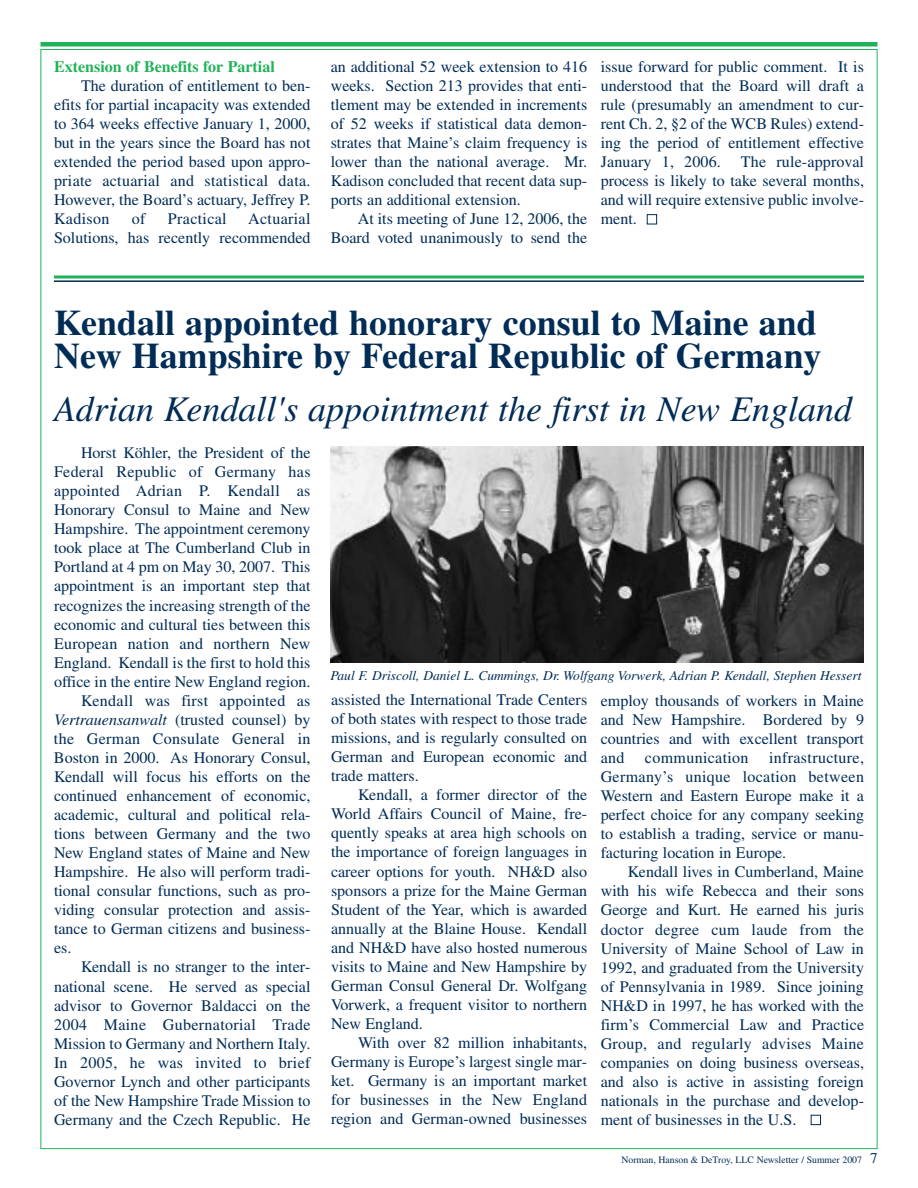
<style>
.page{position:relative;width:918px;height:1188px;background:#fff}
.page>*{position:absolute;margin:0;border:0;box-sizing:border-box;transform-origin:0 0}
.t1{font:700 36px/33px "Times";color:#002c55}
.t2{font:italic 36px "Times";color:#002c55}
.t3{font:16.05px/19px "Times";color:#002c55;text-align:justify}
.t4{font:16.05px "Times";letter-spacing:.02em;color:#002c55}
.t5{font:700 16.05px "Times";color:#21b259}
.t6{font:italic 13.5px "Times";color:#002c55}
.t7{font:9.75px "Times";color:#002c55}
.s1{font-style:italic}
.s2{font-size:15px}
</style>
<div class="page">
<div style="left:41px;top:42px;width:836px;height:5px;background:#21b259"></div>
<div style="left:647px;top:214px;width:10px;height:10px;border:1px solid #002c55"></div>
<div style="left:811px;top:1115px;width:10px;height:10px;border:1px solid #002c55"></div>
<hr style="left:54px;top:275px;width:810px;height:3px;background:#21b259">
<hr style="left:54px;top:280px;width:810px;height:2px;background:#002c55">
<img style="left:331px;top:446px;width:533px;height:216px">
<p class="t5" style="left:54px;top:57px;width:222px">Extension of Benefits for Partial</p>
<p class="t3" style="left:54px;top:78px;width:258px;text-indent:27px">The duration of entitlement to ben&shy;efits for partial incapacity was extended to 364 weeks effective January 1, 2000, but in the years since the Board has not extended the period based upon appro&shy;priate actuarial and statistical data.<br>However, the Board’s actuary, Jeffrey P.<br>Kadison</p>
<p class="t3" style="left:54px;top:211px;width:258px;text-align:right">Actuarial<br>Solutions, has recently recommended</p>
<p class="t3" style="left:132px;top:211px;width:15px">of</p>
<p class="t4" style="left:168px;top:213px;width:60px">Practical</p>
<p class="t3" style="left:331px;top:59px;width:258px">an additional 52 week extension to 416 weeks. Section 213 provides that enti&shy;tlement may be extended in increments of 52 weeks if statistical data demon&shy;strates that Maine’s claim frequency is lower than the national average. Mr.<br>Kadison concluded that recent data sup&shy;ports an additional extension.</p>
<p class="t3" style="left:331px;top:211px;width:258px;text-align:right">At its meeting of June 12, 2006, the<br>Board voted unanimously to send the</p>
<p class="t3" style="left:601px;top:59px;width:265px">issue forward for public comment. It is understood that the Board will draft a rule (presumably an amendment to cur&shy;rent Ch. 2, §2 of the WCB Rules) extend&shy;ing the period of entitlement effective January 1, 2006. The rule-approval process is likely to take several months, and will require extensive public involve&shy;ment.</p>
<h1 class="t1" style="left:54px;top:306px;width:769px">Kendall appointed honorary consul to Maine and<br>New Hampshire by Federal Republic of Germany</h1>
<h1 class="t2" style="left:54px;top:396px;width:800px">Adrian Kendall's appointment the first in New England</h1>
<p class="t3" style="left:81px;top:445px;width:231px">Horst Köhler, the President of the</p>
<p class="t4" style="left:54px;top:466px;width:258px">Federal Republic of Germany has</p>
<p class="t4" style="left:54px;top:485px;width:258px">appointed Adrian P. Kendall as</p>
<p class="t3" style="left:54px;top:502px;width:258px">Honorary Consul to Maine and New</p>
<p class="t3" style="left:54px;top:521px;width:258px">Hampshire. The appointment ceremony</p>
<p class="t3" style="left:54px;top:540px;width:258px">took place at The Cumberland Club in</p>
<p class="t3" style="left:54px;top:559px;width:258px">Portland at 4 pm on May 30, 2007. This</p>
<p class="t3" style="left:54px;top:578px;width:258px">appointment is an important step that</p>
<p class="t3" style="left:54px;top:597px;width:258px">recognizes the increasing strength of the</p>
<p class="t3" style="left:54px;top:616px;width:258px">economic and cultural ties between this</p>
<p class="t3" style="left:54px;top:635px;width:258px">European nation and northern New</p>
<p class="t3" style="left:54px;top:654px;width:258px">England. Kendall is the first to hold this</p>
<p class="t3" style="left:54px;top:673px;width:258px">office in the entire New England region.</p>
<p class="t4" style="left:81px;top:695px;width:231px">Kendall was first appointed as</p>
<p class="t3" style="left:54px;top:712px;width:258px"><span class="s1">Vertrauensanwalt</span> (trusted counsel) by</p>
<p class="t4" style="left:54px;top:733px;width:258px">the German Consulate General in</p>
<p class="t3" style="left:54px;top:750px;width:258px">Boston in 2000. As Honorary Consul,</p>
<p class="t3" style="left:54px;top:769px;width:258px">Kendall will focus his efforts on the</p>
<p class="t3" style="left:54px;top:788px;width:258px">continued enhancement of economic,</p>
<p class="t3" style="left:54px;top:807px;width:258px">academic, cultural and political rela-</p>
<p class="t3" style="left:54px;top:826px;width:258px">tions between Germany and the two</p>
<p class="t3" style="left:54px;top:845px;width:258px">New England states of Maine and New</p>
<p class="t3" style="left:54px;top:864px;width:258px">Hampshire. He also will perform tradi-</p>
<p class="t3" style="left:54px;top:883px;width:258px">tional consular functions, such as pro-</p>
<p class="t3" style="left:54px;top:902px;width:258px">viding consular protection and assis-</p>
<p class="t3" style="left:54px;top:921px;width:258px">tance to German citizens and business-</p>
<p class="t3" style="left:54px;top:940px;width:19px">es.</p>
<p class="t3" style="left:81px;top:959px;width:231px">Kendall is no stranger to the inter-</p>
<p class="t3" style="left:54px;top:978px;width:258px">national scene. He served as special</p>
<p class="t3" style="left:54px;top:997px;width:258px">advisor to Governor Baldacci on the</p>
<p class="t4" style="left:54px;top:1019px;width:258px">2004 Maine Gubernatorial Trade</p>
<p class="t3" style="left:54px;top:1035px;width:258px">Mission to Germany and Northern Italy.</p>
<p class="t4" style="left:54px;top:1057px;width:258px">In 2005, he was invited to brief</p>
<p class="t3" style="left:54px;top:1074px;width:258px">Governor Lynch and other participants</p>
<p class="t3" style="left:54px;top:1093px;width:258px">of the New Hampshire Trade Mission to</p>
<p class="t3" style="left:54px;top:1112px;width:258px">Germany and the Czech Republic. He</p>
<p class="t6" style="left:330px;top:671px;width:533px">Paul F. Driscoll, Daniel L. Cummings, Dr. Wolfgang Vorwerk, Adrian P. Kendall, Stephen Hessert</p>
<p class="t3" style="left:331px;top:692px;width:258px">assisted the International Trade Centers of both states with respect to those trade missions, and is regularly consulted on German and European economic and trade matters.</p>
<p class="t3" style="left:331px;top:787px;width:258px;text-indent:27px">Kendall, a former director of the World Affairs Council of Maine, fre&shy;quently speaks at area high schools on the importance of foreign languages in career options for youth. NH&amp;D also sponsors a prize for the Maine German Student of the Year, which is awarded annually at the Blaine House. Kendall and NH&amp;D have also hosted numerous visits to Maine and New Hampshire by German Consul General Dr. Wolfgang Vorwerk, a frequent visitor to northern New England.</p>
<p class="t3" style="left:331px;top:1035px;width:258px;text-indent:27px">With over 82 million inhabitants, Germany is Europe’s largest single mar&shy;ket. Germany is an important market for businesses in the New England region and German-owned businesses</p>
<p class="t3" style="left:601px;top:693px;width:265px">employ thousands of workers in Maine and New Hampshire. Bordered by 9 countries and with excellent transport and</p>
<p class="t3" style="left:601px;top:750px;width:265px;text-indent:168px">infrastructure, Germany’s unique location between Western and Eastern Europe make it a perfect choice for any company seeking to establish a trading, service or manu&shy;facturing location in Europe.</p>
<p class="t3" style="left:601px;top:864px;width:265px;text-indent:27px">Kendall lives in Cumberland, Maine with his wife Rebecca and their sons George and Kurt. He earned his juris doctor degree cum laude from the University of Maine School of Law in 1992, and graduated from the University of Pennsylvania in 1989. Since joining NH&amp;D in 1997, he has worked with the firm’s Commercial Law and Practice Group, and regularly advises Maine companies on doing business overseas, and also is active in assisting foreign nationals in the purchase and develop&shy;ment of businesses in the U.S.</p>
<p class="t7" style="left:621px;top:1156px;width:258px">Norman, Hanson &amp; DeTroy, LLC Newsletter / Summer 2007 <span class="s2">7</span></p>
<p class="t4" style="left:645px;top:752px;width:105px">communication</p>
</div>
